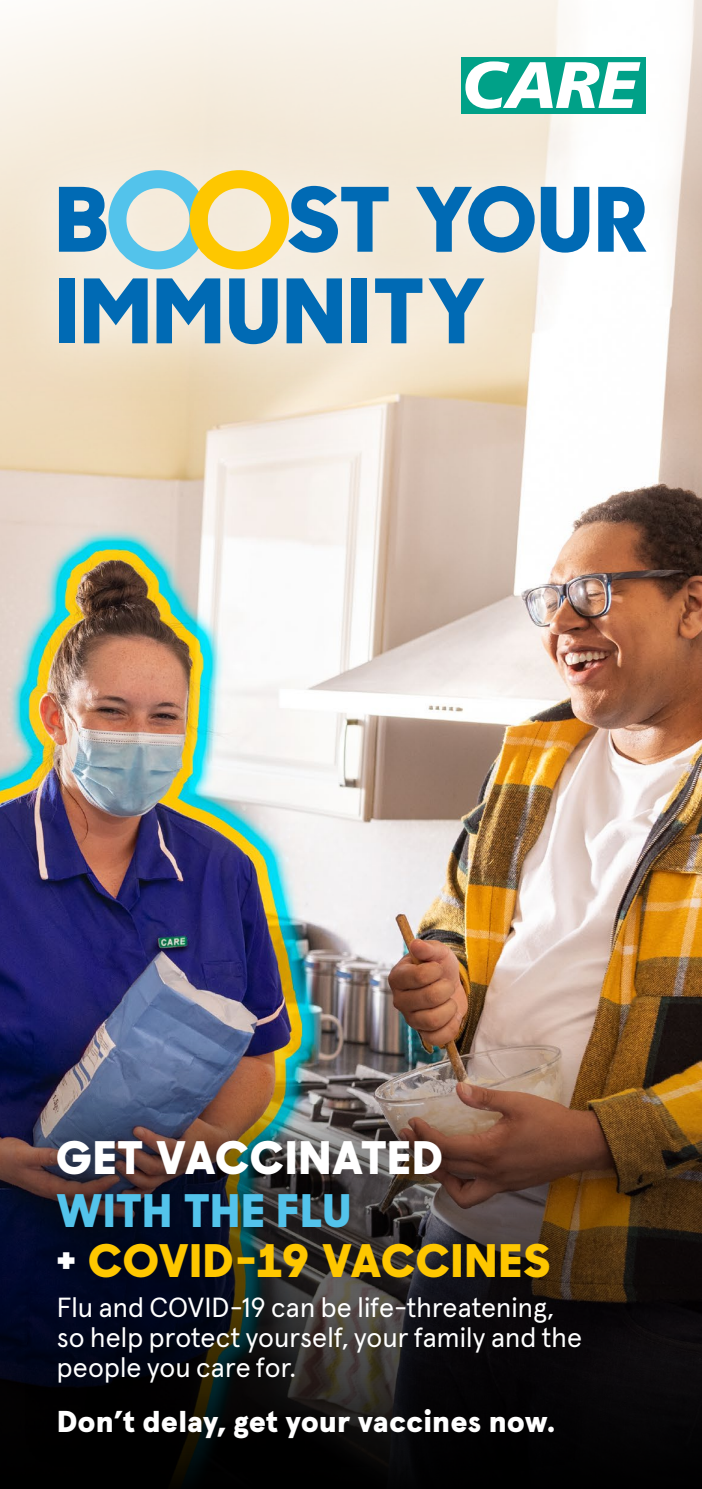
<style>
.page{position:relative;width:702px;height:1489px;background:#fff}
.page>*{position:absolute;margin:0;border:0;box-sizing:border-box;transform-origin:0 0}
.t1{font:800 88.75px/91.5px "Sharp Sans No 1";letter-spacing:.05em;color:#006ab4}
.t2{font:800 45px/52.5px "Sharp Sans No 1";letter-spacing:.04em;color:#fff}
.t3{font:800 45px "Sharp Sans No 1";letter-spacing:.04em;color:#fec700}
.t4{font:900 30px "Apercu Pro";color:#fff}
.t5{font:27.5px/30px "Apercu Pro";color:#fff}
.s1{color:#53c3eb}
.s2{color:#fff}
</style>
<div class="page">
<img style="left:0;top:570px;width:702px;height:444px">
<svg style="left:0;top:0;width:702px;height:570px"></svg>
<img style="left:0;top:1014px;width:702px;height:474px">
<div style="left:20px;top:1101px;width:597px;height:374px;background:#000;opacity:.75"></div>
<div style="left:0;top:110px;width:702px;height:294px;background:#fff;opacity:.8"></div>
<div style="left:108px;top:170px;width:100px;height:99px;border:18px solid #53c3eb;border-radius:50%"></div>
<div style="left:190px;top:170px;width:99px;height:99px;border:18px solid #fec700;border-radius:50%"></div>
<div style="left:461px;top:57px;width:184px;height:56px;background:#00a188"></div>
<svg style="left:465px;top:61px;width:175px;height:48px"></svg>
<p class="t1" style="left:57px;top:169px;width:591px;text-indent:232px">ST YOUR<br>IMMUNITY</p>
<p class="t1" style="left:57px;top:169px;width:52px">B</p>
<p class="t2" style="left:57px;top:1129px;width:387px">GET VACCINATED<br><span class="s1">WITH THE FLU</span></p>
<p class="t3" style="left:57px;top:1227px;width:494px"><span class="s2">+</span> COVID-19 VACCINES</p>
<p class="t5" style="left:57px;top:1289px;width:527px">Flu and COVID-19 can be life-threatening, so help protect yourself, your family and the people you care for.</p>
<p class="t4" style="left:57px;top:1397px;width:500px">Don’t delay, get your vaccines now.</p>
</div>
